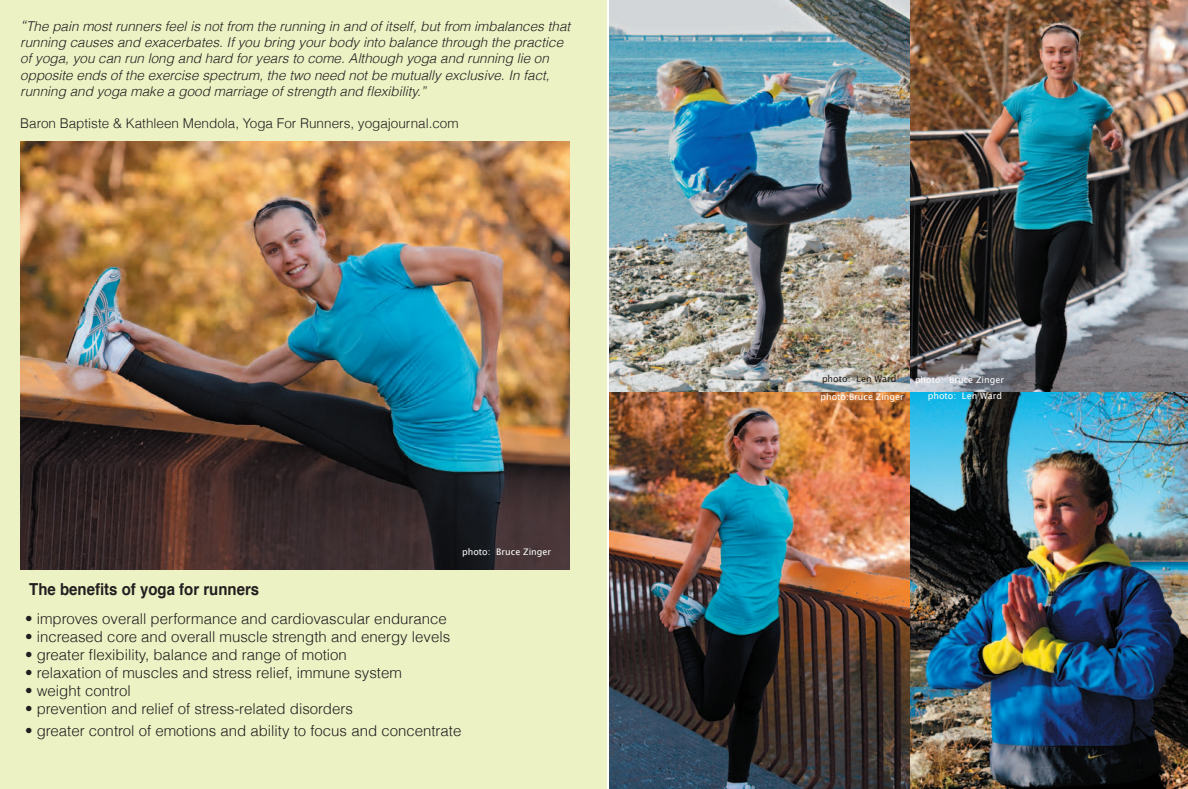
<style>
.page{position:relative;width:1188px;height:789px;background:#fff}
.page>*{position:absolute;margin:0;border:0;box-sizing:border-box;transform-origin:0 0}
.t1{font:700 16.5px "Helvetica";color:#231f20;scale:.91 1}
.t2{font:300 15px "Helvetica";color:#231f20}
.t3{font:italic 300 13.5px/16.2px "Helvetica";color:#231f20}
.t4{font:300 13.5px "Helvetica";color:#231f20}
.t5{font:9px "Lucida Grande";color:#fff}
.t6{font:9px "Lucida Grande";color:#231f20}
.s1{font-size:15px}
</style>
<div class="page">
<div style="left:0;top:0;width:607px;height:788px;background:#edf2c4"></div>
<img style="left:910px;top:392px;width:278px;height:396px">
<img style="left:910px;top:0;width:278px;height:392px">
<img style="left:609px;top:0;width:301px;height:788px">
<img style="left:20px;top:141px;width:549px;height:428px">
<p class="t3" style="left:20px;top:18px;width:552px"><span class="s1">“</span>The pain most runners feel is not from the running in and of itself, but from imbalances that running causes and exacerbates. If you bring your body into balance through the practice of yoga, you can run long and hard for years to come. Although yoga and running lie on opposite ends of the exercise spectrum, the two need not be mutually exclusive. In fact, running and yoga make a good marriage of strength and flexibility.”</p>
<p class="t4" style="left:20px;top:115px;width:440px">Baron Baptiste &amp; Kathleen Mendola, Yoga For Runners, yogajournal.com</p>
<p class="t5" style="left:462px;top:546px;width:91px">photo: Bruce Zinger</p>
<p class="t1" style="left:29px;top:576px;width:254px">The benefits of yoga for runners</p>
<p class="t2" style="left:25px;top:609px;width:423px">• improves overall performance and cardiovascular endurance</p>
<p class="t2" style="left:25px;top:627px;width:427px">• increased core and overall muscle strength and energy levels</p>
<p class="t2" style="left:25px;top:645px;width:323px">• greater flexibility, balance and range of motion</p>
<p class="t2" style="left:25px;top:663px;width:378px">• relaxation of muscles and stress relief, immune system</p>
<p class="t2" style="left:25px;top:681px;width:107px">• weight control</p>
<p class="t2" style="left:25px;top:699px;width:329px">• prevention and relief of stress-related disorders</p>
<p class="t2" style="left:25px;top:720px;width:438px">• greater control of emotions and ability to focus and concentrate</p>
<p class="t6" style="left:822px;top:374px;width:76px">photo: Len Ward</p>
<p class="t5" style="left:915px;top:374px;width:91px">photo: Bruce Zinger</p>
<p class="t5" style="left:820px;top:392px;width:85px">photo:Bruce Zinger</p>
<p class="t5" style="left:928px;top:390px;width:76px">photo: Len Ward</p>
</div>
